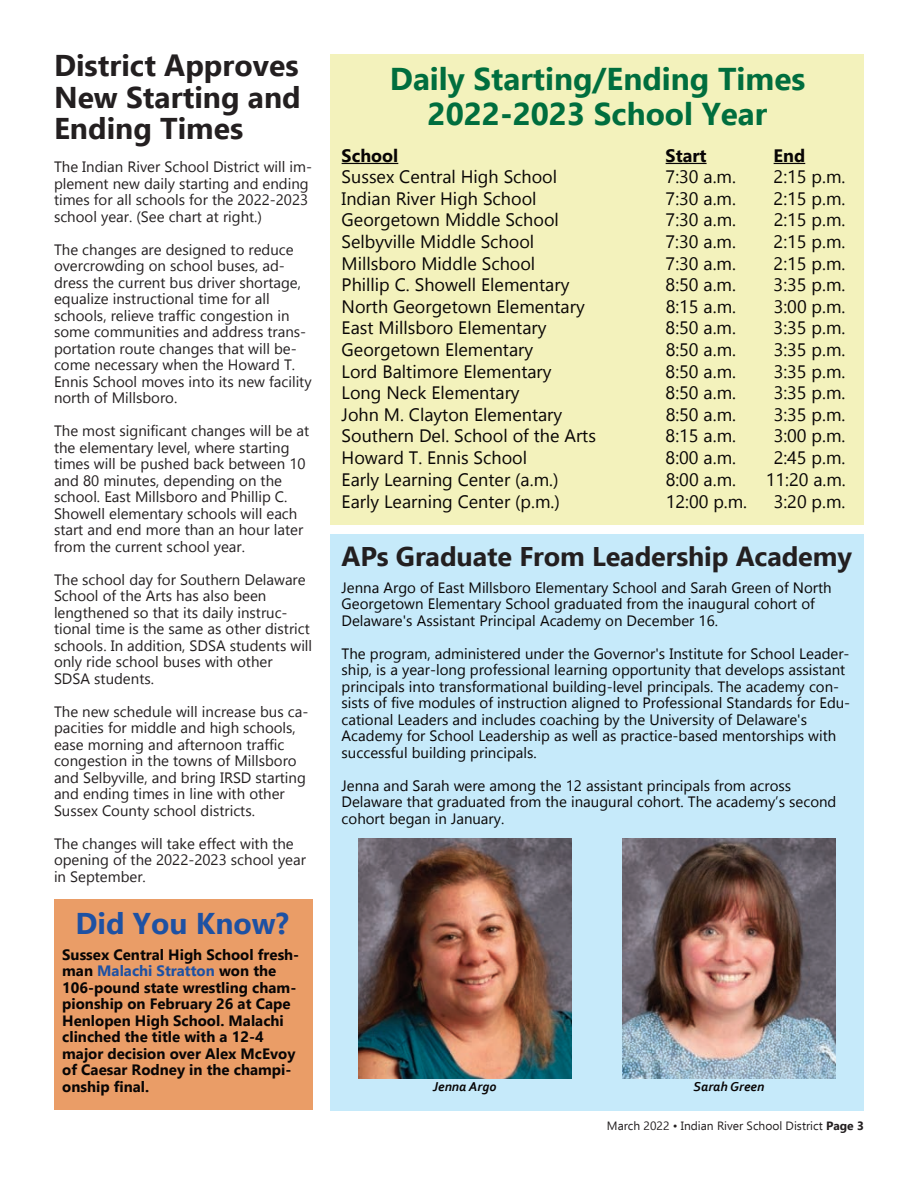
<style>
.page{position:relative;width:918px;height:1188px;background:#fff}
.page>*{position:absolute;margin:0;border:0;box-sizing:border-box;transform-origin:0 0}
.t1{font:700 31.5px/34.5px "Ebrima";color:#006e3e;text-align:center}
.t2{font:700 30px/31.5px "Ebrima";color:#231f20;text-align:justify}
.t3{font:700 30px "Ebrima";color:#1e51a3}
.t4{font:700 27px "Ebrima";letter-spacing:-.005em;color:#231f20}
.t5{font:18px "Gadugi";color:#080505}
.t6{font:700 18px "Gadugi";color:#080505}
.t7{font:15px/16.5px "Gadugi";color:#231f20}
.t8{font:15px/16.5px "Gadugi";color:#080505}
.t9{font:700 15px/16.5px "Gadugi";color:#080505}
.t10{font:italic 700 13.5px "Corbel";color:#080505}
.t11{font:12px "Ebrima";color:#231f20}
.s1{color:#1e51a3}
.s2{font-weight:700}
</style>
<div class="page">
<div style="left:330px;top:535px;width:534px;height:576px;background:#c6eafa"></div>
<div style="left:330px;top:54px;width:534px;height:470px;background:#f3f2bc"></div>
<hr style="left:342px;top:163px;width:56px;height:1px;background:#080505">
<hr style="left:666px;top:163px;width:41px;height:1px;background:#080505">
<hr style="left:774px;top:163px;width:31px;height:1px;background:#080505">
<img style="left:358px;top:839px;width:213px;height:239px">
<img style="left:623px;top:839px;width:213px;height:239px">
<div style="left:54px;top:899px;width:258px;height:210px;background:#ea9d67"></div>
<h2 class="t2" style="left:54px;top:49px;width:248px">District Approves New Starting and Ending Times</h2>
<p class="t7" style="left:54px;top:158px;width:260px">The Indian River School District will im&shy;plement new daily starting and ending times for all schools for the 2022-2023 school year. (See chart at right.)</p>
<p class="t7" style="left:54px;top:240px;width:259px">The changes are designed to reduce overcrowding on school buses, ad&shy;dress the current bus driver shortage, equalize instructional time for all schools, relieve traffic congestion in some communities and address trans&shy;portation route changes that will be&shy;come necessary when the Howard T.<br>Ennis School moves into its new facility north of Millsboro.</p>
<p class="t7" style="left:54px;top:422px;width:257px">The most significant changes will be at the elementary level, where starting times will be pushed back between 10 and 80 minutes, depending on the school. East Millsboro and Phillip C.<br>Showell elementary schools will each start and end more than an hour later from the current school year.</p>
<p class="t7" style="left:54px;top:570px;width:260px">The school day for Southern Delaware School of the Arts has also been lengthened so that its daily instruc&shy;tional time is the same as other district schools. In addition, SDSA students will only ride school buses with other SDSA students.</p>
<p class="t7" style="left:54px;top:702px;width:256px">The new schedule will increase bus ca&shy;pacities for middle and high schools, ease morning and afternoon traffic congestion in the towns of Millsboro and Selbyville, and bring IRSD starting and ending times in line with other Sussex County school districts.</p>
<p class="t7" style="left:54px;top:834px;width:253px">The changes will take effect with the opening of the 2022-2023 school year in September.</p>
<h2 class="t3" style="left:75px;top:903px;width:215px">Did You Know?</h2>
<p class="t9" style="left:62px;top:945px;width:239px">Sussex Central High School fresh&shy;man <span class="s1">Malachi Stratton</span> won the<br>106-pound state wrestling cham&shy;pionship on February 26 at Cape<br>Henlopen High School. Malachi clinched the title with a 12-4 major decision over Alex McEvoy of Caesar Rodney in the champi&shy;onship final.</p>
<h1 class="t1" style="left:390px;top:61px;width:417px">Daily Starting/Ending Times<br>2022-2023 School Year</h1>
<p class="t6" style="left:342px;top:142px;width:58px">School</p>
<p class="t6" style="left:666px;top:142px;width:42px">Start</p>
<p class="t6" style="left:774px;top:142px;width:33px">End</p>
<p class="t5" style="left:342px;top:164px;width:217px">Sussex Central High School</p>
<p class="t5" style="left:666px;top:164px;width:72px">7:30 a.m.</p>
<p class="t5" style="left:774px;top:164px;width:73px">2:15 p.m.</p>
<p class="t5" style="left:342px;top:185px;width:196px">Indian River High School</p>
<p class="t5" style="left:666px;top:185px;width:72px">7:30 a.m.</p>
<p class="t5" style="left:774px;top:185px;width:73px">2:15 p.m.</p>
<p class="t5" style="left:342px;top:207px;width:219px">Georgetown Middle School</p>
<p class="t5" style="left:666px;top:207px;width:72px">7:30 a.m.</p>
<p class="t5" style="left:774px;top:207px;width:73px">2:15 p.m.</p>
<p class="t5" style="left:342px;top:228px;width:194px">Selbyville Middle School</p>
<p class="t5" style="left:666px;top:228px;width:72px">7:30 a.m.</p>
<p class="t5" style="left:774px;top:228px;width:73px">2:15 p.m.</p>
<p class="t5" style="left:342px;top:250px;width:195px">Millsboro Middle School</p>
<p class="t5" style="left:666px;top:250px;width:72px">7:30 a.m.</p>
<p class="t5" style="left:774px;top:250px;width:73px">2:15 p.m.</p>
<p class="t5" style="left:342px;top:272px;width:229px">Phillip C. Showell Elementary</p>
<p class="t5" style="left:666px;top:272px;width:72px">8:50 a.m.</p>
<p class="t5" style="left:774px;top:272px;width:73px">3:35 p.m.</p>
<p class="t5" style="left:342px;top:293px;width:245px">North Georgetown Elementary</p>
<p class="t5" style="left:666px;top:293px;width:72px">8:15 a.m.</p>
<p class="t5" style="left:774px;top:293px;width:73px">3:00 p.m.</p>
<p class="t5" style="left:342px;top:315px;width:206px">East Millsboro Elementary</p>
<p class="t5" style="left:666px;top:315px;width:72px">8:50 a.m.</p>
<p class="t5" style="left:774px;top:315px;width:73px">3:35 p.m.</p>
<p class="t5" style="left:342px;top:336px;width:193px">Georgetown Elementary</p>
<p class="t5" style="left:666px;top:336px;width:72px">8:50 a.m.</p>
<p class="t5" style="left:774px;top:336px;width:73px">3:35 p.m.</p>
<p class="t5" style="left:342px;top:358px;width:211px">Lord Baltimore Elementary</p>
<p class="t5" style="left:666px;top:358px;width:72px">8:50 a.m.</p>
<p class="t5" style="left:774px;top:358px;width:73px">3:35 p.m.</p>
<p class="t5" style="left:342px;top:380px;width:180px">Long Neck Elementary</p>
<p class="t5" style="left:666px;top:380px;width:72px">8:50 a.m.</p>
<p class="t5" style="left:774px;top:380px;width:73px">3:35 p.m.</p>
<p class="t5" style="left:342px;top:401px;width:222px">John M. Clayton Elementary</p>
<p class="t5" style="left:666px;top:401px;width:72px">8:50 a.m.</p>
<p class="t5" style="left:774px;top:401px;width:73px">3:35 p.m.</p>
<p class="t5" style="left:342px;top:423px;width:256px">Southern Del. School of the Arts</p>
<p class="t5" style="left:666px;top:423px;width:72px">8:15 a.m.</p>
<p class="t5" style="left:774px;top:423px;width:73px">3:00 p.m.</p>
<p class="t5" style="left:342px;top:444px;width:187px">Howard T. Ennis School</p>
<p class="t5" style="left:666px;top:444px;width:72px">8:00 a.m.</p>
<p class="t5" style="left:774px;top:444px;width:73px">2:45 p.m.</p>
<p class="t5" style="left:342px;top:466px;width:218px">Early Learning Center (a.m.)</p>
<p class="t5" style="left:666px;top:466px;width:72px">8:00 a.m.</p>
<p class="t5" style="left:766px;top:466px;width:82px">11:20 a.m.</p>
<p class="t5" style="left:342px;top:488px;width:220px">Early Learning Center (p.m.)</p>
<p class="t5" style="left:666px;top:488px;width:83px">12:00 p.m.</p>
<p class="t5" style="left:774px;top:488px;width:73px">3:20 p.m.</p>
<h3 class="t4" style="left:342px;top:538px;width:512px">APs Graduate From Leadership Academy</h3>
<p class="t8" style="left:342px;top:578px;width:492px">Jenna Argo of East Millsboro Elementary School and Sarah Green of North<br>Georgetown Elementary School graduated from the inaugural cohort of<br>Delaware's Assistant Principal Academy on December 16.</p>
<p class="t8" style="left:342px;top:644px;width:510px">The program, administered under the Governor's Institute for School Leader&shy;ship, is a year-long professional learning opportunity that develops assistant principals into transformational building-level principals. The academy con&shy;sists of five modules of instruction aligned to Professional Standards for Edu&shy;cational Leaders and includes coaching by the University of Delaware's Academy for School Leadership as well as practice-based mentorships with successful building principals.</p>
<p class="t8" style="left:342px;top:776px;width:496px">Jenna and Sarah were among the 12 assistant principals from across<br>Delaware that graduated from the inaugural cohort. The academy’s second cohort began in January.</p>
<p class="t10" style="left:433px;top:1081px;width:65px">Jenna Argo</p>
<p class="t10" style="left:694px;top:1081px;width:72px">Sarah Green</p>
<p class="t11" style="left:607px;top:1117px;width:259px">March 2022 • Indian River School District <span class="s2">Page 3</span></p>
</div>
